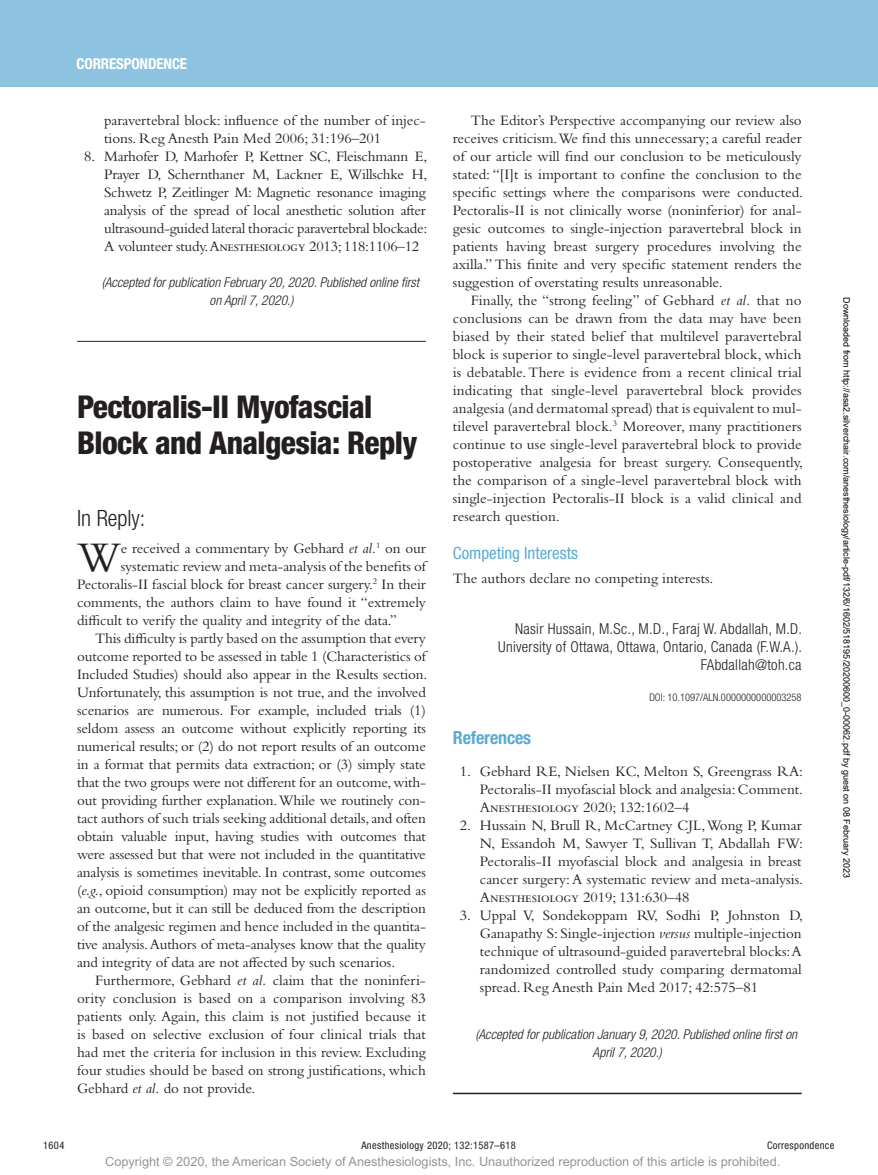
<style>
.page{position:relative;width:878px;height:1175px;background:#fff}
.page>*{position:absolute;margin:0;border:0;box-sizing:border-box;transform-origin:0 0}
.t1{font:43.95px "Bembo Std";color:#231f20}
.t2{font:800 condensed 31.5px/36px "Helvetica Neue LT Std";letter-spacing:-.02em;color:#231f20}
.t3{font:300 condensed 22.5px "Helvetica Neue LT Std";color:#231f20}
.t4{font:700 condensed 18px "Helvetica Neue LT Std";letter-spacing:-.01em;color:#5caad4}
.t5{font:condensed 16.8px "Helvetica Neue LT Std";color:#5caad4}
.t6{font:15px/18px "Bembo Std";letter-spacing:-.01em;color:#231f20;text-align:justify}
.t7{font:300 condensed 15px/18px "Helvetica Neue LT Std";letter-spacing:.02em;color:#231f20;text-align:right}
.t8{font:700 condensed 15px "Helvetica Neue LT Std";letter-spacing:-.01em;color:#fff}
.t9{font:italic 300 condensed 13.5px/18px "Helvetica Neue LT Std";color:#231f20}
.t10{font:12.75px "Arial MT Std";color:#939598}
.t11{font:condensed 10.5px "Helvetica Neue LT Std";letter-spacing:.03em;color:#231f20}
.t12{font:300 condensed 10.5px "Helvetica Neue LT Std";color:#231f20}
.t13{font:9px "Arial";color:#000}
.s1{font-style:italic}
</style>
<div class="page">
<div style="left:0;top:0;width:878px;height:86px;background:#8dc3e0"></div>
<hr style="left:77px;top:341px;width:349px;height:1px;background:#231f20">
<hr style="left:453px;top:1092px;width:348px;height:2px;background:#231f20">
<p class="t8" style="left:77px;top:54px;width:112px">CORRESPONDENCE</p>
<p class="t6" style="left:104px;top:111px;width:323px">paravertebral block: influence of the number of injec&shy;tions. Reg Anesth Pain Med 2006; 31:196–201</p>
<p class="t6" style="left:104px;top:147px;width:325px;text-indent:-20px">8. Marhofer D, Marhofer P, Kettner SC, Fleischmann E, Prayer D, Schernthaner M, Lackner E, Willschke H, Schwetz P, Zeitlinger M: Magnetic resonance imaging analysis of the spread of local anesthetic solution after ultrasound-guided lateral thoracic paravertebral blockade:<br>A volunteer study. Anesthesiology 2013; 118:1106–12</p>
<p class="t9" style="left:209px;top:273px;width:211px;text-indent:-108px">(Accepted for publication February 20, 2020. Published online first on April 7, 2020.)</p>
<h2 class="t2" style="left:77px;top:388px;width:342px">Pectoralis-II Myofascial<br>Block and Analgesia: Reply</h2>
<h3 class="t3" style="left:77px;top:504px;width:70px">In Reply:</h3>
<h1 class="t1" style="left:77px;top:531px;width:45px">W</h1>
<p class="t6" style="left:121px;top:538px;width:306px">e received a commentary by Gebhard <span class="s1">et al.</span><sup>1</sup> on our</p>
<p class="t6" style="left:121px;top:556px;width:306px">systematic review and meta-analysis of the benefits of</p>
<p class="t6" style="left:77px;top:574px;width:350px">Pectoralis-II fascial block for breast cancer surgery.<sup>2</sup> In their</p>
<p class="t6" style="left:77px;top:592px;width:350px">comments, the authors claim to have found it “extremely</p>
<p class="t6" style="left:77px;top:610px;width:321px">difficult to verify the quality and integrity of the data.”</p>
<p class="t6" style="left:95px;top:628px;width:332px">This difficulty is partly based on the assumption that every</p>
<p class="t6" style="left:77px;top:646px;width:350px">outcome reported to be assessed in table 1 (Characteristics of</p>
<p class="t6" style="left:77px;top:664px;width:352px">Included Studies) should also appear in the Results section.</p>
<p class="t6" style="left:77px;top:682px;width:350px">Unfortunately, this assumption is not true, and the involved</p>
<p class="t6" style="left:77px;top:700px;width:350px">scenarios are numerous. For example, included trials (1)</p>
<p class="t6" style="left:77px;top:718px;width:350px">seldom assess an outcome without explicitly reporting its</p>
<p class="t6" style="left:77px;top:736px;width:350px">numerical results; or (2) do not report results of an outcome</p>
<p class="t6" style="left:77px;top:754px;width:350px">in a format that permits data extraction; or (3) simply state</p>
<p class="t6" style="left:77px;top:772px;width:350px">that the two groups were not different for an outcome, with-</p>
<p class="t6" style="left:77px;top:790px;width:350px">out providing further explanation. While we routinely con-</p>
<p class="t6" style="left:77px;top:808px;width:350px">tact authors of such trials seeking additional details, and often</p>
<p class="t6" style="left:77px;top:826px;width:350px">obtain valuable input, having studies with outcomes that</p>
<p class="t6" style="left:77px;top:844px;width:350px">were assessed but that were not included in the quantitative</p>
<p class="t6" style="left:77px;top:862px;width:350px">analysis is sometimes inevitable. In contrast, some outcomes</p>
<p class="t6" style="left:77px;top:880px;width:350px">(<span class="s1">e.g.</span>, opioid consumption) may not be explicitly reported as</p>
<p class="t6" style="left:77px;top:898px;width:350px">an outcome, but it can still be deduced from the description</p>
<p class="t6" style="left:77px;top:916px;width:350px">of the analgesic regimen and hence included in the quantita-</p>
<p class="t6" style="left:77px;top:934px;width:350px">tive analysis. Authors of meta-analyses know that the quality</p>
<p class="t6" style="left:77px;top:952px;width:319px">and integrity of data are not affected by such scenarios.</p>
<p class="t6" style="left:95px;top:970px;width:332px">Furthermore, Gebhard <span class="s1">et al.</span> claim that the noninferi-</p>
<p class="t6" style="left:77px;top:988px;width:350px">ority conclusion is based on a comparison involving 83</p>
<p class="t6" style="left:77px;top:1006px;width:350px">patients only. Again, this claim is not justified because it</p>
<p class="t6" style="left:77px;top:1024px;width:350px">is based on selective exclusion of four clinical trials that</p>
<p class="t6" style="left:77px;top:1042px;width:350px">had met the criteria for inclusion in this review. Excluding</p>
<p class="t6" style="left:77px;top:1060px;width:350px">four studies should be based on strong justifications, which</p>
<p class="t6" style="left:77px;top:1078px;width:180px">Gebhard <span class="s1">et al.</span> do not provide.</p>
<p class="t6" style="left:453px;top:111px;width:352px;text-indent:18px">The Editor’s Perspective accompanying our review also receives criticism.We find this unnecessary; a careful reader of our article will find our conclusion to be meticulously stated: “[I]t is important to confine the conclusion to the specific settings where the comparisons were conducted.<br>Pectoralis-II is not clinically worse (noninferior) for anal&shy;gesic outcomes to single-injection paravertebral block in patients having breast surgery procedures involving the axilla.” This finite and very specific statement renders the suggestion of overstating results unreasonable.</p>
<p class="t6" style="left:453px;top:291px;width:352px;text-indent:18px">Finally, the “strong feeling” of Gebhard <span class="s1">et al.</span> that no conclusions can be drawn from the data may have been biased by their stated belief that multilevel paravertebral block is superior to single-level paravertebral block, which is debatable. There is evidence from a recent clinical trial indicating that single-level paravertebral block provides analgesia (and dermatomal spread) that is equivalent to mul&shy;tilevel paravertebral block.<sup>3</sup> Moreover, many practitioners continue to use single-level paravertebral block to provide postoperative analgesia for breast surgery. Consequently, the comparison of a single-level paravertebral block with single-injection Pectoralis-II block is a valid clinical and research question.</p>
<p class="t5" style="left:453px;top:543px;width:126px">Competing Interests</p>
<p class="t6" style="left:453px;top:569px;width:262px">The authors declare no competing interests.</p>
<p class="t7" style="left:498px;top:620px;width:305px">Nasir Hussain, M.Sc., M.D., Faraj W. Abdallah, M.D.<br>University of Ottawa, Ottawa, Ontario, Canada (F.W.A.).<br>FAbdallah@toh.ca</p>
<p class="t12" style="left:649px;top:691px;width:154px">DOI: 10.1097/ALN.0000000000003258</p>
<p class="t4" style="left:453px;top:727px;width:80px">References</p>
<p class="t6" style="left:480px;top:762px;width:325px;text-indent:-20px">1. Gebhard RE, Nielsen KC, Melton S, Greengrass RA:<br>Pectoralis-II myofascial block and analgesia: Comment.<br>Anesthesiology 2020; 132:1602–4</p>
<p class="t6" style="left:480px;top:816px;width:325px;text-indent:-20px">2. Hussain N, Brull R, McCartney CJL, Wong P, Kumar N, Essandoh M, Sawyer T, Sullivan T, Abdallah FW:<br>Pectoralis-II myofascial block and analgesia in breast cancer surgery: A systematic review and meta-analysis.<br>Anesthesiology 2019; 131:630–48</p>
<p class="t6" style="left:480px;top:906px;width:325px;text-indent:-20px">3. Uppal V, Sondekoppam RV, Sodhi P, Johnston D, Ganapathy S: Single-injection <span class="s1">versus</span> multiple-injection technique of ultrasound-guided paravertebral blocks: A randomized controlled study comparing dermatomal spread. Reg Anesth Pain Med 2017; 42:575–81</p>
<p class="t9" style="left:592px;top:1025px;width:206px;text-indent:-117px">(Accepted for publication January 9, 2020. Published online first on<br>April 7, 2020.)</p>
<p class="t13" style="left:850px;top:297px;width:582px;rotate:90deg">Downloaded from http://asa2.silverchair.com/anesthesiology/article-pdf/132/6/1602/518195/20200600_0-00062.pdf by guest on 08 February 2023</p>
<p class="t11" style="left:43px;top:1139px;width:23px">1604</p>
<p class="t11" style="left:361px;top:1139px;width:156px">Anesthesiology 2020; 132:1587–618</p>
<p class="t11" style="left:767px;top:1139px;width:69px">Correspondence</p>
<p class="t10" style="left:105px;top:1154px;width:676px">Copyright © 2020, the American Society of Anesthesiologists, Inc. Unauthorized reproduction of this article is prohibited.</p>
</div>
